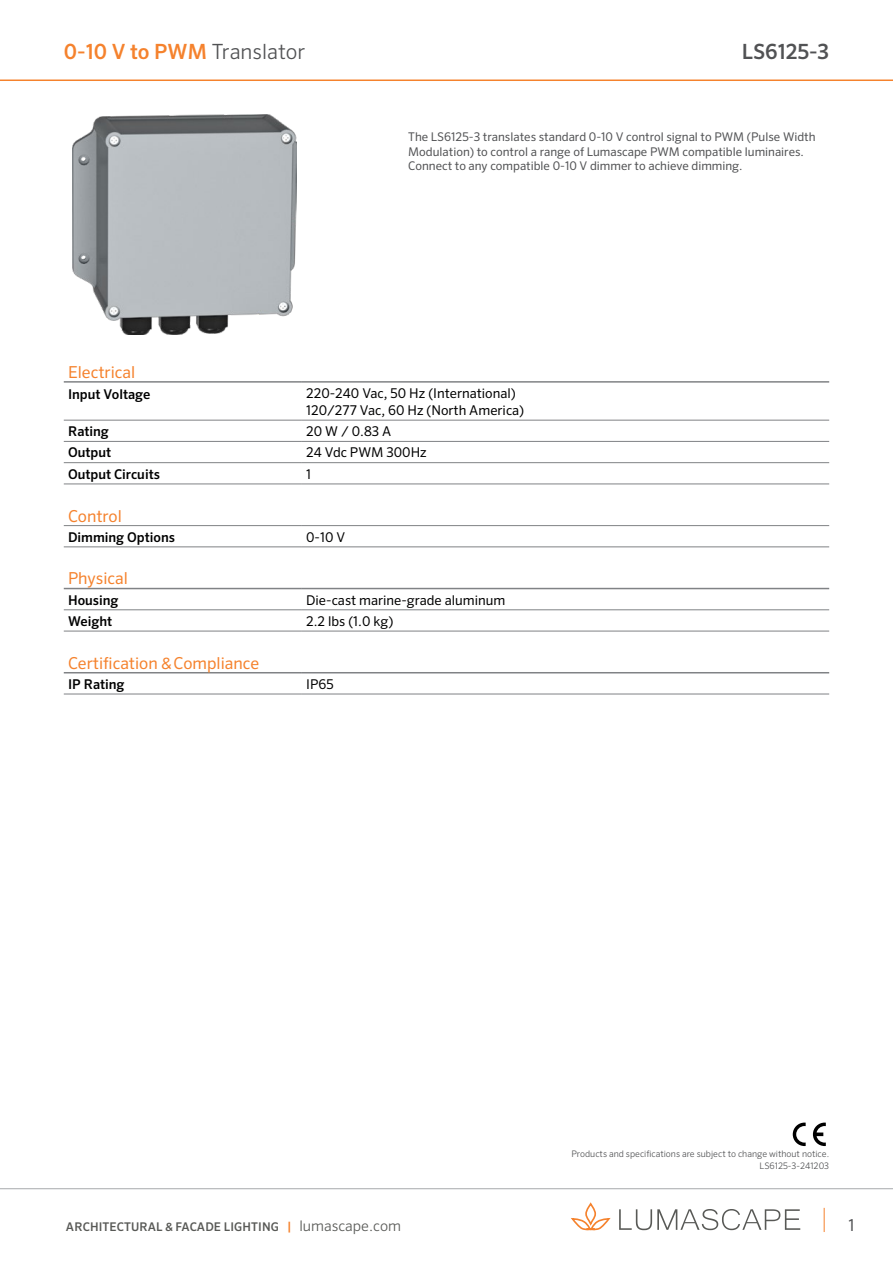
<style>
.page{position:relative;width:893px;height:1263px;background:#fff}
.page>*{position:absolute;margin:0;border:0;box-sizing:border-box;transform-origin:0 0}
.t1{font:500 21px "Sero Pro";color:#f5822d}
.t2{font:500 21px "Sero Pro";color:#515254}
.t3{font:16.5px "Sero Pro";color:#f5822d}
.t4{font:16.5px "Sero Pro";color:#515254}
.t5{font:13.5px/16.2px "Sero Pro";color:#000}
.t6{font:500 13.5px "Sero Pro";color:#000}
.t7{font:12px/14.4px "Sero Pro";color:#515254}
.t8{font:500 12px "Sero Pro";letter-spacing:.01em;color:#585956}
.t9{font:300 9px/12px "Sero Pro";color:#515254;text-align:right}
.s1{font-weight:300;color:#515254}
.s2{color:#f5822d}
.s3{font-weight:300;font-size:14.7px}
</style>
<div class="page">
<hr style="left:0;top:80px;width:893px;height:1px;background:#f5822d">
<hr style="left:0;top:1188px;width:893px;height:1px;background:#a7a9ac">
<svg style="left:824px;top:1208px;width:1px;height:24px"></svg>
<svg style="left:571px;top:1202px;width:40px;height:29px"></svg>
<svg style="left:619px;top:1209px;width:181px;height:21px"></svg>
<svg style="left:793px;top:1122px;width:13px;height:24px"></svg>
<svg style="left:813px;top:1122px;width:13px;height:24px"></svg>
<img style="left:72px;top:115px;width:224px;height:220px">
<hr style="left:64px;top:381px;width:238px;height:2px;background:#808285">
<hr style="left:302px;top:381px;width:527px;height:2px;background:#808285">
<hr style="left:64px;top:588px;width:238px;height:1px;background:#808285">
<hr style="left:302px;top:588px;width:527px;height:1px;background:#808285">
<hr style="left:64px;top:672px;width:238px;height:1px;background:#808285">
<hr style="left:302px;top:672px;width:527px;height:1px;background:#808285">
<hr style="left:64px;top:420px;width:238px;height:1px;background:#808285">
<hr style="left:302px;top:420px;width:527px;height:1px;background:#808285">
<hr style="left:64px;top:441px;width:238px;height:1px;background:#808285">
<hr style="left:302px;top:441px;width:527px;height:1px;background:#808285">
<hr style="left:64px;top:462px;width:238px;height:1px;background:#808285">
<hr style="left:302px;top:462px;width:527px;height:1px;background:#808285">
<hr style="left:64px;top:484px;width:238px;height:1px;background:#808285">
<hr style="left:302px;top:484px;width:527px;height:1px;background:#808285">
<hr style="left:64px;top:609px;width:238px;height:1px;background:#808285">
<hr style="left:302px;top:609px;width:527px;height:1px;background:#808285">
<hr style="left:64px;top:631px;width:238px;height:1px;background:#808285">
<hr style="left:302px;top:631px;width:527px;height:1px;background:#808285">
<hr style="left:64px;top:694px;width:238px;height:1px;background:#808285">
<hr style="left:302px;top:694px;width:527px;height:1px;background:#808285">
<hr style="left:64px;top:525px;width:238px;height:1px;background:#808285">
<hr style="left:302px;top:525px;width:527px;height:1px;background:#808285">
<hr style="left:64px;top:547px;width:238px;height:1px;background:#808285">
<hr style="left:302px;top:547px;width:527px;height:1px;background:#808285">
<h1 class="t1" style="left:64px;top:39px;width:243px">0-10 V to PWM <span class="s1">Translator</span></h1>
<h1 class="t2" style="left:742px;top:39px;width:89px">LS6125-3</h1>
<p class="t7" style="left:408px;top:130px;width:409px">The LS6125-3 translates standard 0-10 V control signal to PWM (Pulse Width<br>Modulation) to control a range of Lumascape PWM compatible luminaires.<br>Connect to any compatible 0-10 V dimmer to achieve dimming.</p>
<h2 class="t3" style="left:68px;top:362px;width:69px">Electrical</h2>
<p class="t6" style="left:68px;top:386px;width:84px">Input Voltage</p>
<p class="t5" style="left:306px;top:385px;width:220px">220-240 Vac, 50 Hz (International)<br>120/277 Vac, 60 Hz (North America)</p>
<p class="t6" style="left:68px;top:423px;width:42px">Rating</p>
<p class="t5" style="left:306px;top:423px;width:87px">20 W / 0.83 A</p>
<p class="t6" style="left:68px;top:444px;width:45px">Output</p>
<p class="t5" style="left:306px;top:444px;width:122px">24 Vdc PWM 300Hz</p>
<p class="t6" style="left:68px;top:466px;width:93px">Output Circuits</p>
<p class="t5" style="left:306px;top:465px;width:6px">1</p>
<h2 class="t3" style="left:68px;top:506px;width:55px">Control</h2>
<p class="t6" style="left:68px;top:529px;width:108px">Dimming Options</p>
<p class="t5" style="left:306px;top:528px;width:41px">0-10 V</p>
<h2 class="t3" style="left:68px;top:569px;width:61px">Physical</h2>
<p class="t6" style="left:68px;top:592px;width:52px">Housing</p>
<p class="t5" style="left:306px;top:592px;width:201px">Die-cast marine-grade aluminum</p>
<p class="t6" style="left:68px;top:613px;width:46px">Weight</p>
<p class="t5" style="left:306px;top:613px;width:89px">2.2 lbs (1.0 kg)</p>
<h2 class="t3" style="left:68px;top:653px;width:193px">Certification &amp;Compliance</h2>
<p class="t6" style="left:68px;top:676px;width:58px">IP Rating</p>
<p class="t5" style="left:306px;top:676px;width:29px">IP65</p>
<p class="t9" style="left:571px;top:1148px;width:259px">Products and specifications are subject to change without notice.<br>LS6125-3-241203</p>
<p class="t8" style="left:66px;top:1219px;width:337px">ARCHITECTURAL &amp; FACADE LIGHTING <span class="s2">|</span> <span class="s3">lumascape.com</span></p>
<h2 class="t4" style="left:849px;top:1215px;width:7px">1</h2>
</div>
